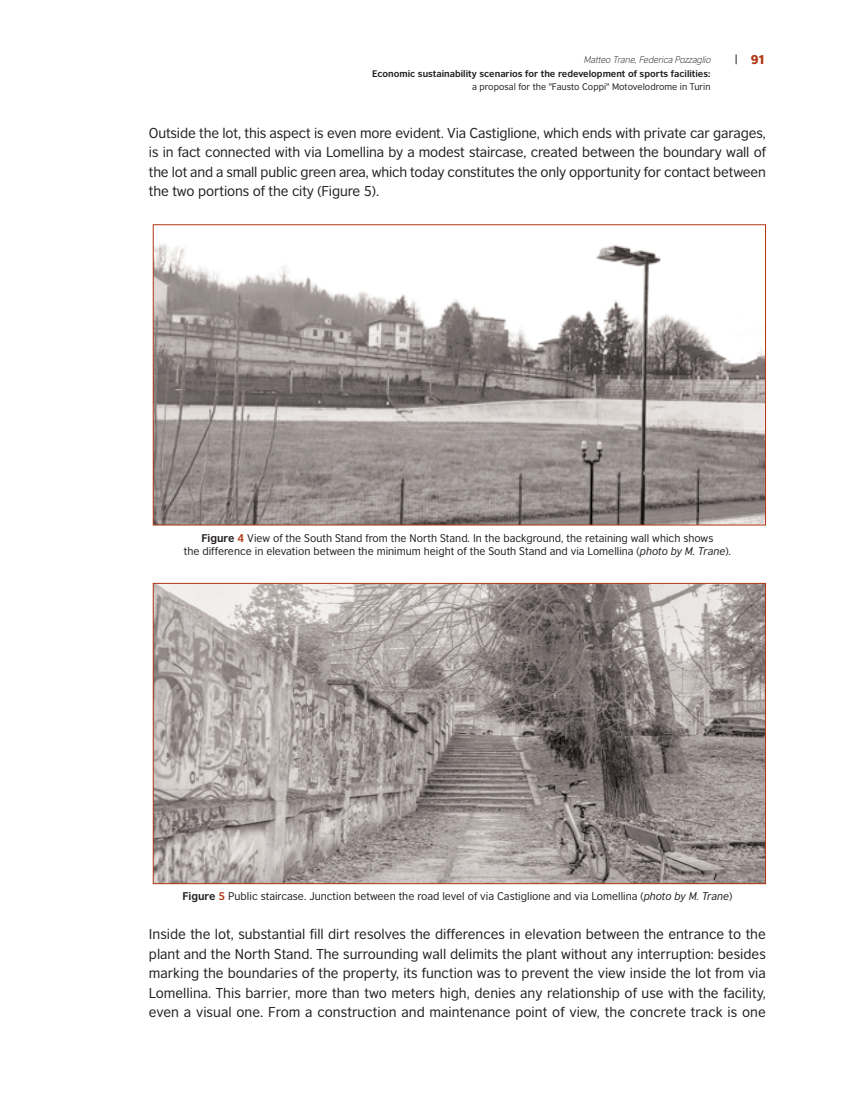
<style>
.page{position:relative;width:851px;height:1106px;background:#fff}
.page>*{position:absolute;margin:0;border:0;box-sizing:border-box;transform-origin:0 0}
.t1{font:13.5px/19.5px "British Council Sans";letter-spacing:-.01em;color:#231f20;text-align:justify}
.t2{font:900 12px "British Council Sans";color:#b23814}
.t3{font:10.5px/13.5px "British Council Sans";color:#231f20;text-align:center}
.t4{font:700 9px "British Council Sans";color:#231f20}
.t5{font:9px "British Council Sans";color:#231f20}
.t6{font:italic 300 9px "British Council Sans";color:#231f20}
.s1{font-weight:700}
.s2{font-weight:700;color:#b23814}
.s3{font-style:italic}
</style>
<div class="page">
<img style="left:155px;top:243px;width:608px;height:280px">
<img style="left:155px;top:585px;width:608px;height:297px">
<p class="t6" style="left:583px;top:57px;width:130px">Matteo Trane, Federica Pozzaglio</p>
<p class="t2" style="left:750px;top:55px;width:16px">91</p>
<p class="t4" style="left:372px;top:70px;width:340px">Economic sustainability scenarios for the redevelopment of sports facilities:</p>
<p class="t5" style="left:472px;top:84px;width:240px">a proposal for the "Fausto Coppi" Motovelodrome in Turin</p>
<p class="t1" style="left:149px;top:124px;width:618px">Outside the lot, this aspect is even more evident. Via Castiglione, which ends with private car garages, is in fact connected with via Lomellina by a modest staircase, created between the boundary wall of the lot and a small public green area, which today constitutes the only opportunity for contact between the two portions of the city (Figure 5).</p>
<p class="t3" style="left:184px;top:532px;width:548px"><span class="s1">Figure</span> <span class="s2">4</span> View of the South Stand from the North Stand. In the background, the retaining wall which shows<br>the difference in elevation between the minimum height of the South Stand and via Lomellina (<span class="s3">photo by M. Trane</span>).</p>
<p class="t3" style="left:182px;top:890px;width:551px"><span class="s1">Figure</span> <span class="s2">5</span> Public staircase. Junction between the road level of via Castiglione and via Lomellina (<span class="s3">photo by M. Trane</span>)</p>
<p class="t1" style="left:149px;top:925px;width:618px">Inside the lot, substantial fill dirt resolves the differences in elevation between the entrance to the plant and the North Stand. The surrounding wall delimits the plant without any interruption: besides marking the boundaries of the property, its function was to prevent the view inside the lot from via Lomellina. This barrier, more than two meters high, denies any relationship of use with the facility, even a visual one. From a construction and maintenance point of view, the concrete track is one</p>
</div>
